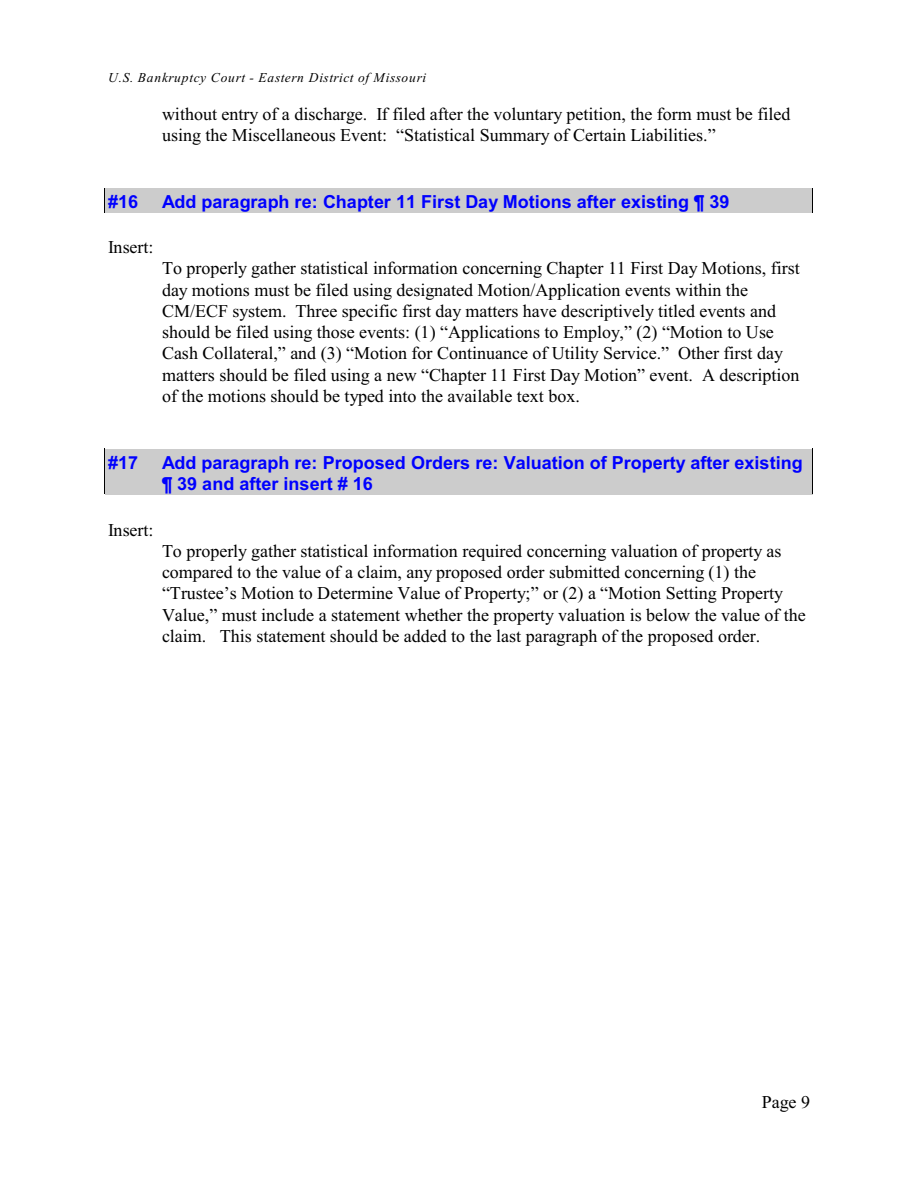
<style>
.page{position:relative;width:918px;height:1188px;background:#fff}
.page>*{position:absolute;margin:0;border:0;box-sizing:border-box;transform-origin:0 0}
.t1{font:18px/21.3px "Times New Roman";color:#000}
.t2{font:700 18px/21.3px "Arial";color:#00f}
.t3{font:italic 13.5px "Times New Roman";letter-spacing:.04em;color:#000}
</style>
<div class="page">
<div style="left:105px;top:188px;width:708px;height:24px;background:#ccc"></div>
<div style="left:105px;top:449px;width:708px;height:45px;background:#ccc"></div>
<p class="t3" style="left:108px;top:72px;width:320px">U.S. Bankruptcy Court - Eastern District of Missouri</p>
<p class="t1" style="left:162px;top:105px;width:630px">without entry of a discharge. If filed after the voluntary petition, the form must be filed using the Miscellaneous Event: “Statistical Summary of Certain Liabilities.”</p>
<p class="t2" style="left:108px;top:193px;width:32px">#16</p>
<p class="t2" style="left:162px;top:193px;width:569px">Add paragraph re: Chapter 11 First Day Motions after existing ¶ 39</p>
<p class="t1" style="left:108px;top:238px;width:47px">Insert:</p>
<p class="t1" style="left:162px;top:259px;width:639px">To properly gather statistical information concerning Chapter 11 First Day Motions, first day motions must be filed using designated Motion/Application events within the CM/ECF system. Three specific first day matters have descriptively titled events and should be filed using those events: (1) “Applications to Employ,” (2) “Motion to Use Cash Collateral,” and (3) “Motion for Continuance of Utility Service.” Other first day matters should be filed using a new “Chapter 11 First Day Motion” event. A description of the motions should be typed into the available text box.</p>
<p class="t2" style="left:108px;top:454px;width:32px">#17</p>
<p class="t2" style="left:162px;top:454px;width:642px">Add paragraph re: Proposed Orders re: Valuation of Property after existing ¶ 39 and after insert # 16</p>
<p class="t1" style="left:108px;top:521px;width:47px">Insert:</p>
<p class="t1" style="left:162px;top:542px;width:645px">To properly gather statistical information required concerning valuation of property as compared to the value of a claim, any proposed order submitted concerning (1) the “Trustee’s Motion to Determine Value of Property;” or (2) a “Motion Setting Property Value,” must include a statement whether the property valuation is below the value of the claim. This statement should be added to the last paragraph of the proposed order.</p>
<p class="t1" style="left:762px;top:1093px;width:50px">Page 9</p>
</div>
